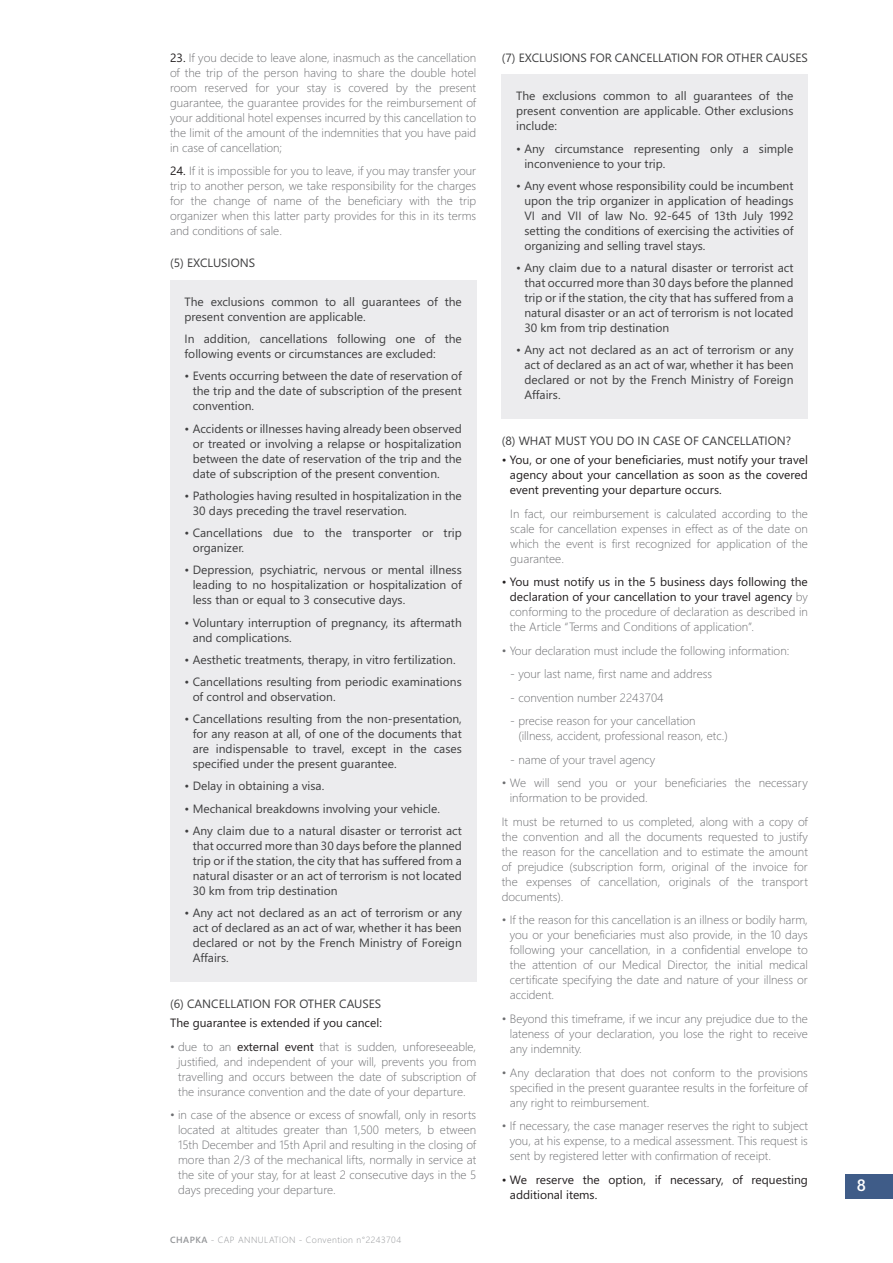
<style>
.page{position:relative;width:893px;height:1263px;background:#fff}
.page>*{position:absolute;margin:0;border:0;box-sizing:border-box;transform-origin:0 0}
.t1{font:600 16.5px "Segoe WP";color:#fff}
.t2{font:300 12px/15px "Segoe WP";color:#6c6d70;text-align:justify}
.t3{font:12px/15px "Segoe WP";color:#3e3e3f;text-align:justify}
.t4{font:12px/15px "Segoe WP";color:#231f20;text-align:justify}
.t5{font:300 9px "Segoe WP";letter-spacing:.05em;color:#939598}
.s1{font-weight:400;color:#231f20}
.s2{font-weight:600}
</style>
<div class="page">
<div style="left:845px;top:1174px;width:48px;height:24px;background:#3f5c88"></div>
<div style="left:502px;top:75px;width:306px;height:344px;background:#ececee"></div>
<div style="left:170px;top:280px;width:306px;height:702px;background:#ececee"></div>
<p class="t2" style="left:170px;top:50px;width:308px"><span class="s1">23.</span> If you decide to leave alone, inasmuch as the cancellation of the trip of the person having to share the double hotel room reserved for your stay is covered by the present guarantee, the guarantee provides for the reimbursement of your additional hotel expenses incurred by this cancellation to the limit of the amount of the indemnities that you have paid in case of cancellation;</p>
<p class="t2" style="left:170px;top:163px;width:308px"><span class="s1">24.</span> If it is impossible for you to leave, if you may transfer your trip to another person, we take responsibility for the charges for the change of name of the beneficiary with the trip organizer when this latter party provides for this in its terms and conditions of sale.</p>
<p class="t3" style="left:170px;top:255px;width:87px">(5) EXCLUSIONS</p>
<p class="t3" style="left:185px;top:294px;width:279px">The exclusions common to all guarantees of the present convention are applicable.</p>
<p class="t3" style="left:185px;top:331px;width:279px">In addition, cancellations following one of the following events or circumstances are excluded:</p>
<p class="t3" style="left:193px;top:368px;width:271px;text-indent:-8px">• Events occurring between the date of reservation of the trip and the date of subscription of the present convention.</p>
<p class="t3" style="left:193px;top:420px;width:271px;text-indent:-8px">• Accidents or illnesses having already been observed or treated or involving a relapse or hospitalization between the date of reservation of the trip and the date of subscription of the present convention.</p>
<p class="t3" style="left:193px;top:487px;width:271px;text-indent:-8px">• Pathologies having resulted in hospitalization in the<br>30 days preceding the travel reservation.</p>
<p class="t3" style="left:193px;top:525px;width:271px;text-indent:-8px">• Cancellations due to the transporter or trip organizer.</p>
<p class="t3" style="left:193px;top:562px;width:271px;text-indent:-8px">• Depression, psychiatric, nervous or mental illness leading to no hospitalization or hospitalization of less than or equal to 3 consecutive days.</p>
<p class="t3" style="left:193px;top:614px;width:271px;text-indent:-8px">• Voluntary interruption of pregnancy, its aftermath and complications.</p>
<p class="t3" style="left:185px;top:651px;width:273px">• Aesthetic treatments, therapy, in vitro fertilization.</p>
<p class="t3" style="left:193px;top:674px;width:271px;text-indent:-8px">• Cancellations resulting from periodic examinations of control and observation.</p>
<p class="t3" style="left:193px;top:711px;width:271px;text-indent:-8px">• Cancellations resulting from the non-presentation, for any reason at all, of one of the documents that are indispensable to travel, except in the cases specified under the present guarantee.</p>
<p class="t3" style="left:185px;top:778px;width:141px">• Delay in obtaining a visa.</p>
<p class="t3" style="left:185px;top:800px;width:257px">• Mechanical breakdowns involving your vehicle.</p>
<p class="t3" style="left:193px;top:822px;width:271px;text-indent:-8px">• Any claim due to a natural disaster or terrorist act that occurred more than 30 days before the planned trip or if the station, the city that has suffered from a natural disaster or an act of terrorism is not located 30 km from trip destination</p>
<p class="t3" style="left:193px;top:905px;width:271px;text-indent:-8px">• Any act not declared as an act of terrorism or any act of declared as an act of war, whether it has been declared or not by the French Ministry of Foreign Affairs.</p>
<p class="t3" style="left:170px;top:995px;width:213px">(6) CANCELLATION FOR OTHER CAUSES</p>
<p class="t4" style="left:170px;top:1015px;width:213px">The guarantee is extended if you cancel:</p>
<p class="t2" style="left:178px;top:1038px;width:300px;text-indent:-8px">• due to an <span class="s1">external event</span> that is sudden, unforeseeable, justified, and independent of your will, prevents you from travelling and occurs between the date of subscription of the insurance convention and the date of your departure.</p>
<p class="t2" style="left:178px;top:1107px;width:300px;text-indent:-8px">• in case of the absence or excess of snowfall, only in resorts located at altitudes greater than 1,500 meters, b etween 15th December and 15th April and resulting in the closing of more than 2/3 of the mechanical lifts, normally in service at the site of your stay, for at least 2 consecutive days in the 5 days preceding your departure.</p>
<p class="t5" style="left:170px;top:1233px;width:233px"><span class="s2">CHAPKA</span> - CAP ANNULATION - Convention n°2243704</p>
<p class="t3" style="left:502px;top:50px;width:308px">(7) EXCLUSIONS FOR CANCELLATION FOR OTHER CAUSES</p>
<p class="t3" style="left:516px;top:88px;width:279px">The exclusions common to all guarantees of the present convention are applicable. Other exclusions include:</p>
<p class="t3" style="left:524px;top:140px;width:271px;text-indent:-8px">• Any circumstance representing only a simple inconvenience to your trip.</p>
<p class="t3" style="left:524px;top:178px;width:271px;text-indent:-8px">• Any event whose responsibility could be incumbent upon the trip organizer in application of headings VI and VII of law No. 92-645 of 13th July 1992 setting the conditions of exercising the activities of organizing and selling travel stays.</p>
<p class="t3" style="left:524px;top:260px;width:271px;text-indent:-8px">• Any claim due to a natural disaster or terrorist act that occurred more than 30 days before the planned trip or if the station, the city that has suffered from a natural disaster or an act of terrorism is not located 30 km from trip destination</p>
<p class="t3" style="left:524px;top:342px;width:271px;text-indent:-8px">• Any act not declared as an act of terrorism or any act of declared as an act of war, whether it has been declared or not by the French Ministry of Foreign Affairs.</p>
<p class="t3" style="left:502px;top:433px;width:291px">(8) WHAT MUST YOU DO IN CASE OF CANCELLATION?</p>
<p class="t4" style="left:510px;top:452px;width:299px;text-indent:-8px">• You, or one of your beneficiaries, must notify your travel agency about your cancellation as soon as the covered event preventing your departure occurs.</p>
<p class="t2" style="left:510px;top:506px;width:299px">In fact, our reimbursement is calculated according to the scale for cancellation expenses in effect as of the date on which the event is first recognized for application of the guarantee.</p>
<p class="t2" style="left:510px;top:574px;width:299px;text-indent:-8px"><span class="s1">• You must notify us in the 5 business days following the declaration of your cancellation to your travel agency</span> by conforming to the procedure of declaration as described in the Article “Terms and Conditions of application”.</p>
<p class="t2" style="left:502px;top:643px;width:289px">• Your declaration must include the following information:</p>
<p class="t2" style="left:510px;top:666px;width:203px">- your last name, first name and address</p>
<p class="t2" style="left:510px;top:690px;width:155px">- convention number 2243704</p>
<p class="t2" style="left:518px;top:713px;width:211px;text-indent:-8px">- precise reason for your cancellation (illness, accident, professional reason, etc.)</p>
<p class="t2" style="left:510px;top:752px;width:147px">- name of your travel agency</p>
<p class="t2" style="left:510px;top:775px;width:300px;text-indent:-8px">• We will send you or your beneficiaries the necessary information to be provided.</p>
<p class="t2" style="left:502px;top:814px;width:308px">It must be returned to us completed, along with a copy of the convention and all the documents requested to justify the reason for the cancellation and to estimate the amount of prejudice (subscription form, original of the invoice for the expenses of cancellation, originals of the transport documents).</p>
<p class="t2" style="left:510px;top:912px;width:300px;text-indent:-8px">• If the reason for this cancellation is an illness or bodily harm, you or your beneficiaries must also provide, in the 10 days following your cancellation, in a confidential envelope to the attention of our Medical Director, the initial medical certificate specifying the date and nature of your illness or accident.</p>
<p class="t2" style="left:510px;top:1011px;width:300px;text-indent:-8px">• Beyond this timeframe, if we incur any prejudice due to the lateness of your declaration, you lose the right to receive any indemnity.</p>
<p class="t2" style="left:510px;top:1064px;width:300px;text-indent:-8px">• Any declaration that does not conform to the provisions specified in the present guarantee results in the forfeiture of any right to reimbursement.</p>
<p class="t2" style="left:510px;top:1118px;width:300px;text-indent:-8px">• If necessary, the case manager reserves the right to subject you, at his expense, to a medical assessment. This request is sent by registered letter with confirmation of receipt.</p>
<p class="t4" style="left:510px;top:1171px;width:299px;text-indent:-8px">• We reserve the option, if necessary, of requesting additional items.</p>
<h1 class="t1" style="left:857px;top:1174px;width:11px">8</h1>
</div>
